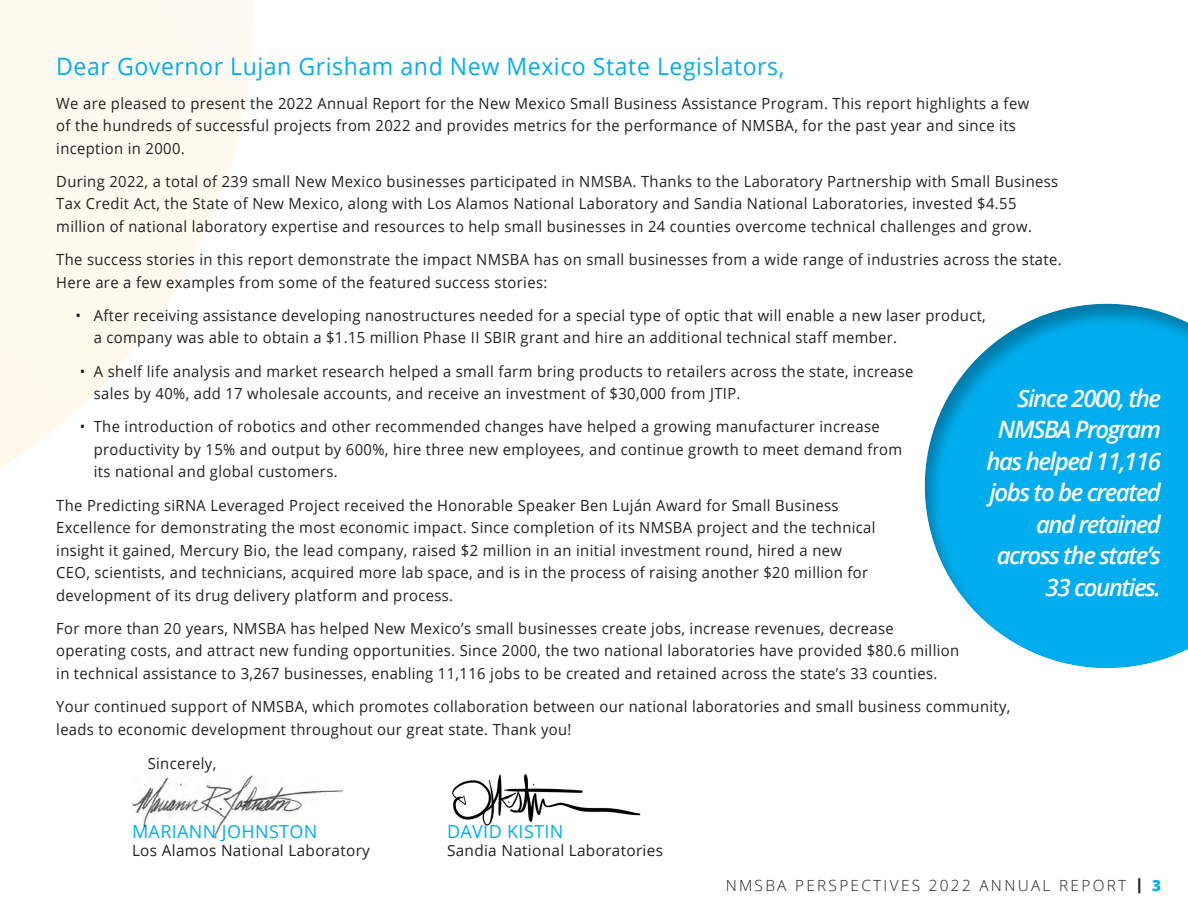
<style>
.page{position:relative;width:1188px;height:918px;background:#fff}
.page>*{position:absolute;margin:0;border:0;box-sizing:border-box;transform-origin:0 0}
.t1{font:italic 600 24px/31.5px "Open Sans";letter-spacing:-.06em;color:#fff;text-align:right}
.t2{font:24px "Open Sans";letter-spacing:.025em;color:#00aeef;scale:.96 1}
.t3{font:18px "Open Sans";letter-spacing:.02em;color:#00aeef}
.Letter{font:15.3px/22.5px "Open Sans";letter-spacing:.025em;color:#231f20;scale:.96 1}
.Letter-2{font:15.3px "Open Sans";letter-spacing:.025em;color:#231f20}
.t4{font:300 15.3px "Open Sans";letter-spacing:.15em;color:#231f20}
.t5{font:800 15.3px "Open Sans";color:#231f20}
.s1{color:#00aeef}
</style>
<div class="page">
<svg style="left:0;top:0;width:254px;height:469px;fill:#fefaef"></svg>
<img style="left:131px;top:776px;width:211px;height:62px">
<img style="left:452px;top:774px;width:189px;height:52px">
<div style="left:922px;top:302px;width:266px;height:367px;background:#231f20;opacity:.33"></div>
<p class="t2" style="left:56px;top:50px;width:760px">Dear Governor Lujan Grisham and New Mexico State Legislators,</p>
<p class="Letter" style="left:56px;top:91px;width:1015px">We are pleased to present the 2022 Annual Report for the New Mexico Small Business Assistance Program. This report highlights a few of the hundreds of successful projects from 2022 and provides metrics for the performance of NMSBA, for the past year and since its inception in 2000.</p>
<p class="Letter" style="left:56px;top:170px;width:1045px">During 2022, a total of 239 small New Mexico businesses participated in NMSBA. Thanks to the Laboratory Partnership with Small Business<br>Tax Credit Act, the State of New Mexico, along with Los Alamos National Laboratory and Sandia National Laboratories, invested $4.55 million of national laboratory expertise and resources to help small businesses in 24 counties overcome technical challenges and grow.</p>
<p class="Letter" style="left:56px;top:248px;width:1049px">The success stories in this report demonstrate the impact NMSBA has on small businesses from a wide range of industries across the state.<br>Here are a few examples from some of the featured success stories:</p>
<p class="Letter" style="left:94px;top:304px;width:931px;text-indent:-18px">• After receiving assistance developing nanostructures needed for a special type of optic that will enable a new laser product, a company was able to obtain a $1.15 million Phase II SBIR grant and hire an additional technical staff member.</p>
<p class="Letter" style="left:94px;top:359px;width:855px;text-indent:-14px">• A shelf life analysis and market research helped a small farm bring products to retailers across the state, increase sales by 40%, add 17 wholesale accounts, and receive an investment of $30,000 from JTIP.</p>
<p class="Letter" style="left:94px;top:415px;width:844px;text-indent:-14px">• The introduction of robotics and other recommended changes have helped a growing manufacturer increase productivity by 15% and output by 600%, hire three new employees, and continue growth to meet demand from its national and global customers.</p>
<p class="Letter" style="left:56px;top:493px;width:855px">The Predicting siRNA Leveraged Project received the Honorable Speaker Ben Luján Award for Small Business Excellence for demonstrating the most economic impact. Since completion of its NMSBA project and the technical insight it gained, Mercury Bio, the lead company, raised $2 million in an initial investment round, hired a new CEO, scientists, and technicians, acquired more lab space, and is in the process of raising another $20 million for development of its drug delivery platform and process.</p>
<p class="Letter" style="left:56px;top:617px;width:942px">For more than 20 years, NMSBA has helped New Mexico’s small businesses create jobs, increase revenues, decrease operating costs, and attract new funding opportunities. Since 2000, the two national laboratories have provided $80.6 million in technical assistance to 3,267 businesses, enabling 11,116 jobs to be created and retained across the state’s 33 counties.</p>
<p class="Letter" style="left:56px;top:695px;width:996px">Your continued support of NMSBA, which promotes collaboration between our national laboratories and small business community, leads to economic development throughout our great state. Thank you!</p>
<p class="Letter" style="left:148px;top:752px;width:73px">Sincerely,</p>
<p class="t1" style="left:986px;top:382px;width:176px">Since 2000, the<br>NMSBA Program has helped 11,116 jobs to be created and retained across the state’s<br>33 counties.</p>
<p class="t3" style="left:132px;top:819px;width:187px">MARIANN JOHNSTON</p>
<p class="t3" style="left:447px;top:819px;width:118px">DAVID KISTIN</p>
<p class="Letter-2" style="left:132px;top:840px;width:240px">Los Alamos National Laboratory</p>
<p class="Letter-2" style="left:447px;top:840px;width:218px">Sandia National Laboratories</p>
<p class="t4" style="left:726px;top:875px;width:402px">NMSBA PERSPECTIVES 2022 ANNUAL REPORT</p>
<p class="t5" style="left:1136px;top:873px;width:27px">| <span class="s1">3</span></p>
</div>
